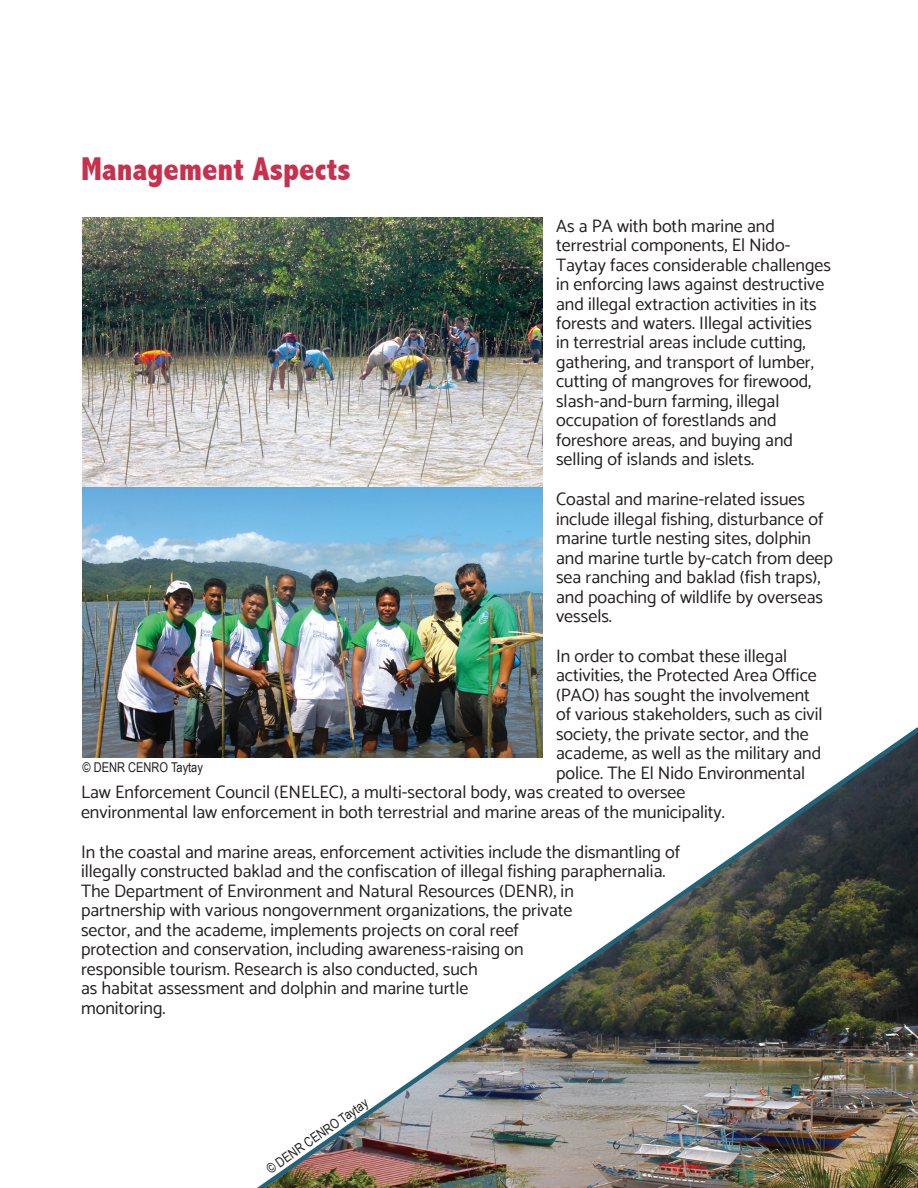
<style>
.page{position:relative;width:918px;height:1188px;background:#fff}
.page>*{position:absolute;margin:0;border:0;box-sizing:border-box;transform-origin:0 0}
.t1{font:800 condensed 33px "Abadi";color:#c8314d}
.t2{font:18px/19.5px "Catamaran";color:#231f20}
.t3{font:13.5px "Arial Narrow";color:#231f20}
</style>
<div class="page">
<img style="left:82px;top:218px;width:461px;height:540px">
<img style="left:252px;top:723px;width:666px;height:465px">
<h1 class="t1" style="left:81px;top:149px;width:271px">Management Aspects</h1>
<p class="t2" style="left:556px;top:216px;width:277px">As a PA with both marine and terrestrial components, El Nido-Taytay faces considerable challenges in enforcing laws against destructive and illegal extraction activities in its forests and waters. Illegal activities<br>in terrestrial areas include cutting, gathering, and transport of lumber, cutting of mangroves for firewood, slash-and-burn farming, illegal occupation of forestlands and foreshore areas, and buying and selling of islands and islets.</p>
<p class="t2" style="left:556px;top:489px;width:279px">Coastal and marine-related issues include illegal fishing, disturbance of marine turtle nesting sites, dolphin and marine turtle by-catch from deep sea ranching and baklad (fish traps), and poaching of wildlife by overseas vessels.</p>
<p class="t2" style="left:556px;top:646px;width:233px">In order to combat these illegal</p>
<p class="t2" style="left:556px;top:665px;width:262px">activities, the Protected Area Office</p>
<p class="t2" style="left:556px;top:685px;width:255px">(PAO) has sought the involvement</p>
<p class="t2" style="left:556px;top:704px;width:268px">of various stakeholders, such as civil</p>
<p class="t2" style="left:556px;top:724px;width:254px">society, the private sector, and the</p>
<p class="t2" style="left:556px;top:743px;width:267px">academe, as well as the military and</p>
<p class="t2" style="left:556px;top:763px;width:251px">police. The El Nido Environmental</p>
<p class="t2" style="left:81px;top:782px;width:606px">Law Enforcement Council (ENELEC), a multi-sectoral body, was created to oversee</p>
<p class="t2" style="left:81px;top:802px;width:645px">environmental law enforcement in both terrestrial and marine areas of the municipality.</p>
<p class="t2" style="left:81px;top:842px;width:601px">In the coastal and marine areas, enforcement activities include the dismantling of illegally constructed baklad and the confiscation of illegal fishing paraphernalia.<br>The Department of Environment and Natural Resources (DENR), in<br>partnership with various nongovernment organizations, the private<br>sector, and the academe, implements projects on coral reef<br>protection and conservation, including awareness-raising on<br>responsible tourism. Research is also conducted, such<br>as habitat assessment and dolphin and marine turtle<br>monitoring.</p>
<p class="t3" style="left:82px;top:757px;width:122px">© DENR CENRO Taytay</p>
<p class="t3" style="left:262px;top:1162px;width:122px;rotate:-35deg">© DENR CENRO Taytay</p>
</div>
